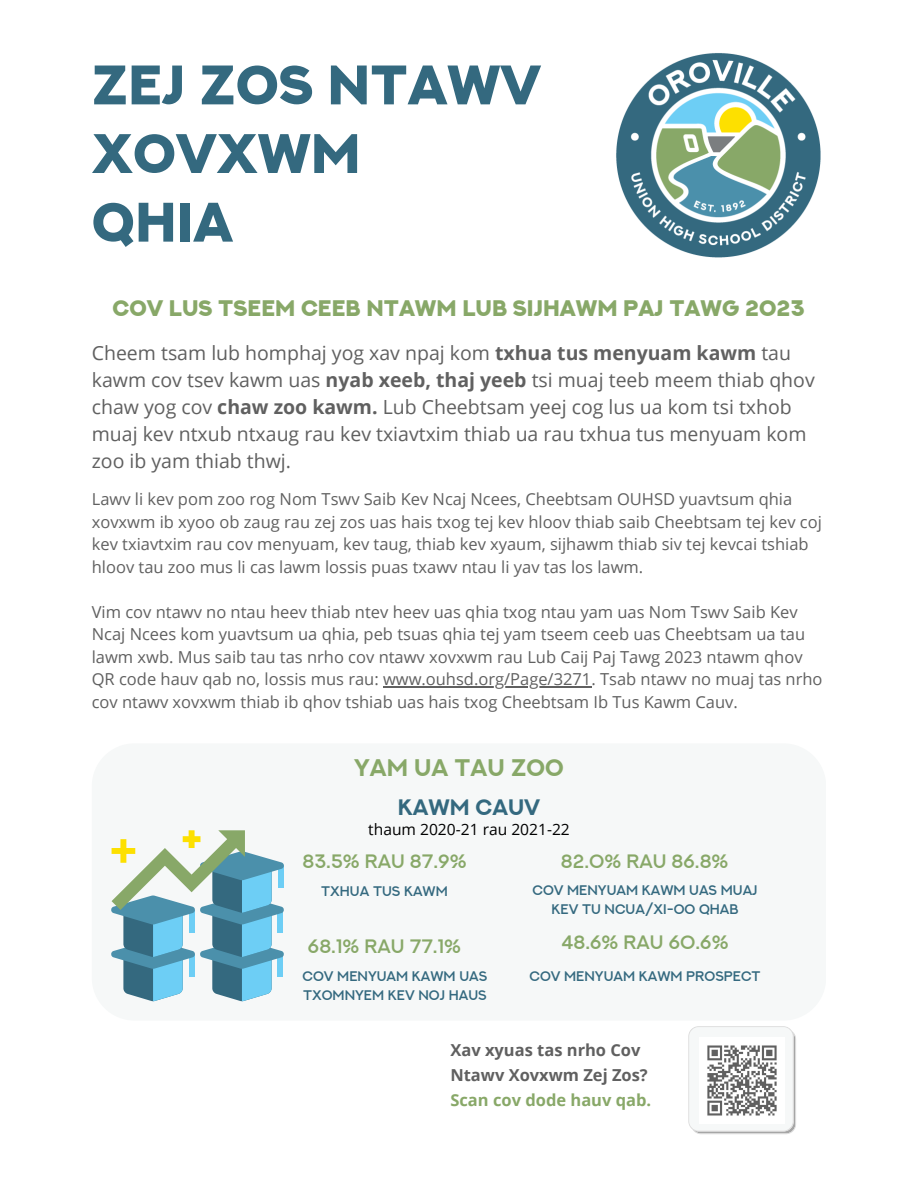
<style>
.page{position:relative;width:918px;height:1188px;background:#fff}
.page>*{position:absolute;margin:0;border:0;box-sizing:border-box;transform-origin:0 0}
.t1{font:800 55.5px/68.7px "NEXTART";color:#34697f}
.t2{font:700 24px "NEXTART";color:#88a868}
.t3{font:800 22.5px "NEXTART";color:#88a868}
.t4{font:700 22.35px "NEXTART";color:#34697f}
.t5{font:19.5px/27px "Open Sans";color:#606060}
.t6{font:600 19.35px "NEXTART";color:#88a868}
.t7{font:16.5px/22.5px "Open Sans";color:#606060}
.t8{font:700 16.5px/24.8px "Open Sans";color:#606060}
.t9{font:700 16.5px "Open Sans";color:#88a868}
.t10{font:15.6px "Open Sans";color:#000}
.t11{font:600 13.95px/19.2px "NEXTART";color:#34697f}
.s1{font-weight:700}
</style>
<div class="page">
<img style="left:616px;top:53px;width:205px;height:205px">
<svg style="left:688px;top:1026px;width:108px;height:108px"></svg>
<svg style="left:111px;top:830px;width:173px;height:171px"></svg>
<img style="left:699px;top:1038px;width:86px;height:85px">
<hr style="left:383px;top:686px;width:208px;height:2px;background:#606060">
<p class="t1" style="left:92px;top:49px;width:451px">ZEJ ZOS NTAWV<br>XOVXWM</p>
<p class="t1" style="left:92px;top:186px;width:142px">QHIA</p>
<p class="t3" style="left:113px;top:296px;width:694px">COV LUS TSEEM CEEB NTAWM LUB SIJHAWM PAJ TAWG 2023</p>
<p class="t5" style="left:92px;top:339px;width:725px">Cheem tsam lub homphaj yog xav npaj kom <span class="s1">txhua tus menyuam kawm</span> tau kawm cov tsev kawm uas <span class="s1">nyab xeeb, thaj yeeb</span> tsi muaj teeb meem thiab qhov chaw yog cov <span class="s1">chaw zoo kawm.</span> Lub Cheebtsam yeej cog lus ua kom tsi txhob muaj kev ntxub ntxaug rau kev txiavtxim thiab ua rau txhua tus menyuam kom zoo ib yam thiab thwj.</p>
<p class="t7" style="left:92px;top:488px;width:732px">Lawv li kev pom zoo rog Nom Tswv Saib Kev Ncaj Ncees, Cheebtsam OUHSD yuavtsum qhia xovxwm ib xyoo ob zaug rau zej zos uas hais txog tej kev hloov thiab saib Cheebtsam tej kev coj kev txiavtxim rau cov menyuam, kev taug, thiab kev xyaum, sijhawm thiab siv tej kevcai tshiab hloov tau zoo mus li cas lawm lossis puas txawv ntau li yav tas los lawm.</p>
<p class="t7" style="left:92px;top:600px;width:732px">Vim cov ntawv no ntau heev thiab ntev heev uas qhia txog ntau yam uas Nom Tswv Saib Kev Ncaj Ncees kom yuavtsum ua qhia, peb tsuas qhia tej yam tseem ceeb uas Cheebtsam ua tau lawm xwb. Mus saib tau tas nrho cov ntawv xovxwm rau Lub Caij Paj Tawg 2023 ntawm qhov QR code hauv qab no, lossis mus rau: www.ouhsd.org/Page/3271. Tsab ntawv no muaj tas nrho cov ntawv xovxwm thiab ib qhov tshiab uas hais txog Cheebtsam Ib Tus Kawm Cauv.</p>
<p class="t2" style="left:354px;top:754px;width:211px">YAM UA TAU ZOO</p>
<p class="t4" style="left:398px;top:795px;width:144px">KAWM CAUV</p>
<p class="t10" style="left:368px;top:819px;width:203px">thaum 2020-21 rau 2021-22</p>
<p class="t6" style="left:302px;top:850px;width:166px">83.5% RAU 87.9%</p>
<p class="t11" style="left:321px;top:881px;width:128px">TXHUA TUS KAWM</p>
<p class="t6" style="left:561px;top:850px;width:169px">82.0% RAU 86.8%</p>
<p class="t11" style="left:533px;top:880px;width:227px;text-align:center">COV MENYUAM KAWM UAS MUAJ<br>KEV TU NCUA/XI-OO QHAB</p>
<p class="t6" style="left:562px;top:931px;width:169px">48.6% RAU 60.6%</p>
<p class="t11" style="left:530px;top:966px;width:233px">COV MENYUAM KAWM PROSPECT</p>
<p class="t6" style="left:308px;top:936px;width:155px">68.1% RAU 77.1%</p>
<p class="t11" style="left:303px;top:966px;width:186px">COV MENYUAM KAWM UAS<br>TXOMNYEM KEV NOJ HAUS</p>
<p class="t8" style="left:450px;top:1037px;width:199px">Xav xyuas tas nrho Cov<br>Ntawv Xovxwm Zej Zos?</p>
<p class="t9" style="left:450px;top:1088px;width:202px">Scan cov dode hauv qab.</p>
</div>
